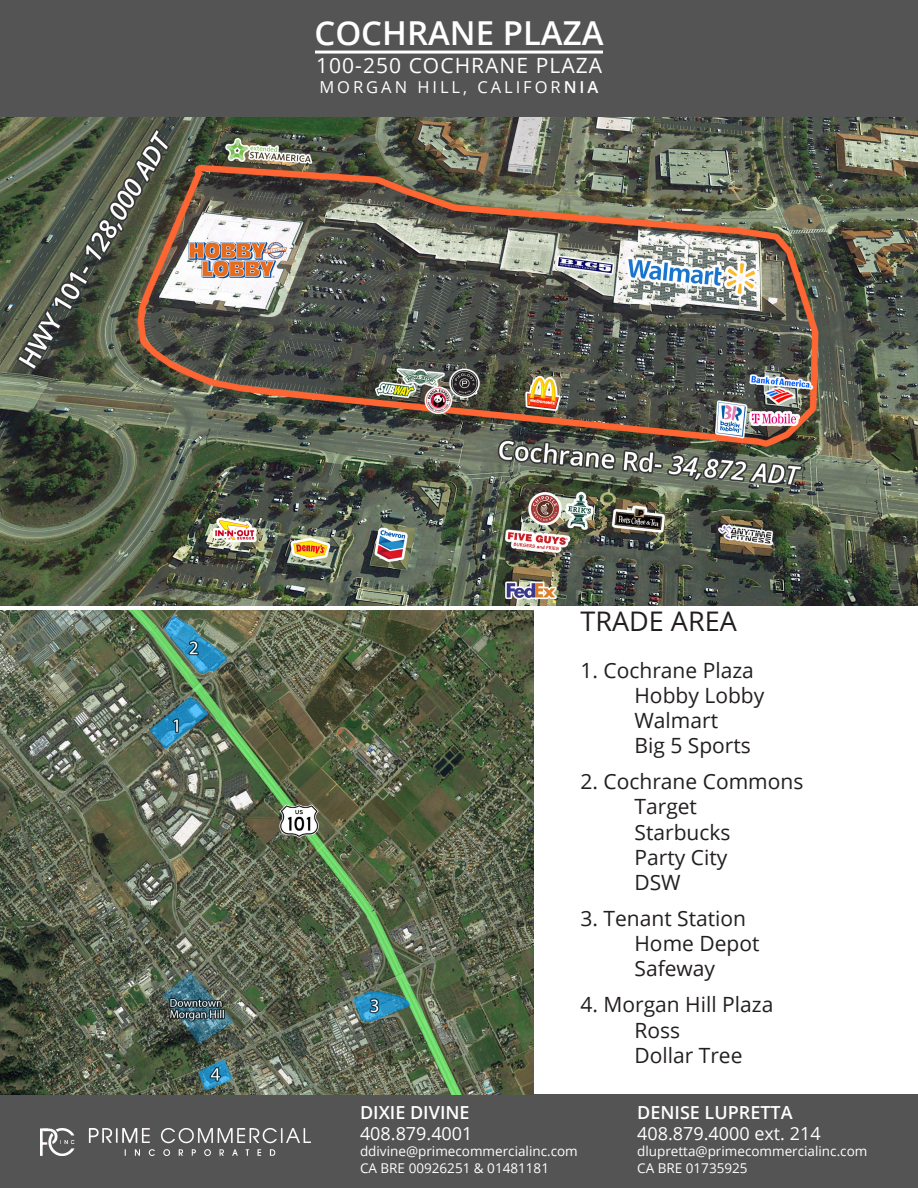
<style>
.page{position:relative;width:918px;height:1188px;background:#fff}
.page>*{position:absolute;margin:0;border:0;box-sizing:border-box;transform-origin:0 0}
.t1{font:600 33px "Open Sans";color:#fff}
.t2{font:27px "Open Sans";color:#231f20}
.t3{font:21px "Open Sans";color:#231f20}
.t4{font:21px "Open Sans";letter-spacing:.05em;color:#fff}
.t5{font:18px "Open Sans";color:#fff}
.t6{font:600 18px "Open Sans";color:#fff}
.t7{font:16.5px "Open Sans";letter-spacing:.18em;color:#fff}
.t8{font:13.5px "Open Sans";color:#fff}
.s1{font-weight:600}
</style>
<div class="page">
<img style="left:0;top:117px;width:918px;height:488px">
<div style="left:0;top:0;width:918px;height:117px;background:#555455"></div>
<hr style="left:315px;top:51px;width:288px;height:3px;background:#fff">
<div style="left:0;top:1094px;width:918px;height:94px;background:#555455"></div>
<img style="left:40px;top:1128px;width:271px;height:28px">
<img style="left:0;top:610px;width:533px;height:484px">
<p class="t1" style="left:314px;top:10px;width:291px">COCHRANE PLAZA</p>
<p class="t4" style="left:316px;top:51px;width:288px">100-250 COCHRANE PLAZA</p>
<p class="t7" style="left:319px;top:76px;width:281px">MORGAN HILL, CALIFOR<span class="s1">NIA</span></p>
<p class="t2" style="left:580px;top:603px;width:158px">TRADE AREA</p>
<p class="t3" style="left:580px;top:656px;width:175px">1. Cochrane Plaza</p>
<p class="t3" style="left:634px;top:681px;width:131px">Hobby Lobby</p>
<p class="t3" style="left:634px;top:706px;width:85px">Walmart</p>
<p class="t3" style="left:634px;top:731px;width:118px">Big 5 Sports</p>
<p class="t3" style="left:580px;top:767px;width:224px">2. Cochrane Commons</p>
<p class="t3" style="left:634px;top:792px;width:64px">Target</p>
<p class="t3" style="left:634px;top:818px;width:97px">Starbucks</p>
<p class="t3" style="left:634px;top:843px;width:94px">Party City</p>
<p class="t3" style="left:634px;top:868px;width:48px">DSW</p>
<p class="t3" style="left:580px;top:904px;width:167px">3. Tenant Station</p>
<p class="t3" style="left:634px;top:929px;width:127px">Home Depot</p>
<p class="t3" style="left:634px;top:954px;width:82px">Safeway</p>
<p class="t3" style="left:580px;top:990px;width:194px">4. Morgan Hill Plaza</p>
<p class="t3" style="left:634px;top:1016px;width:47px">Ross</p>
<p class="t3" style="left:634px;top:1041px;width:110px">Dollar Tree</p>
<p class="t6" style="left:360px;top:1100px;width:111px">DIXIE DIVINE</p>
<p class="t5" style="left:360px;top:1121px;width:114px">408.879.4001</p>
<p class="t8" style="left:360px;top:1142px;width:219px">ddivine@primecommercialinc.com</p>
<p class="t8" style="left:360px;top:1159px;width:191px">CA BRE 00926251 &amp; 01481181</p>
<p class="t6" style="left:637px;top:1100px;width:157px">DENISE LUPRETTA</p>
<p class="t5" style="left:637px;top:1121px;width:185px">408.879.4000 ext. 214</p>
<p class="t8" style="left:637px;top:1142px;width:232px">dlupretta@primecommercialinc.com</p>
<p class="t8" style="left:637px;top:1159px;width:112px">CA BRE 01735925</p>
</div>
